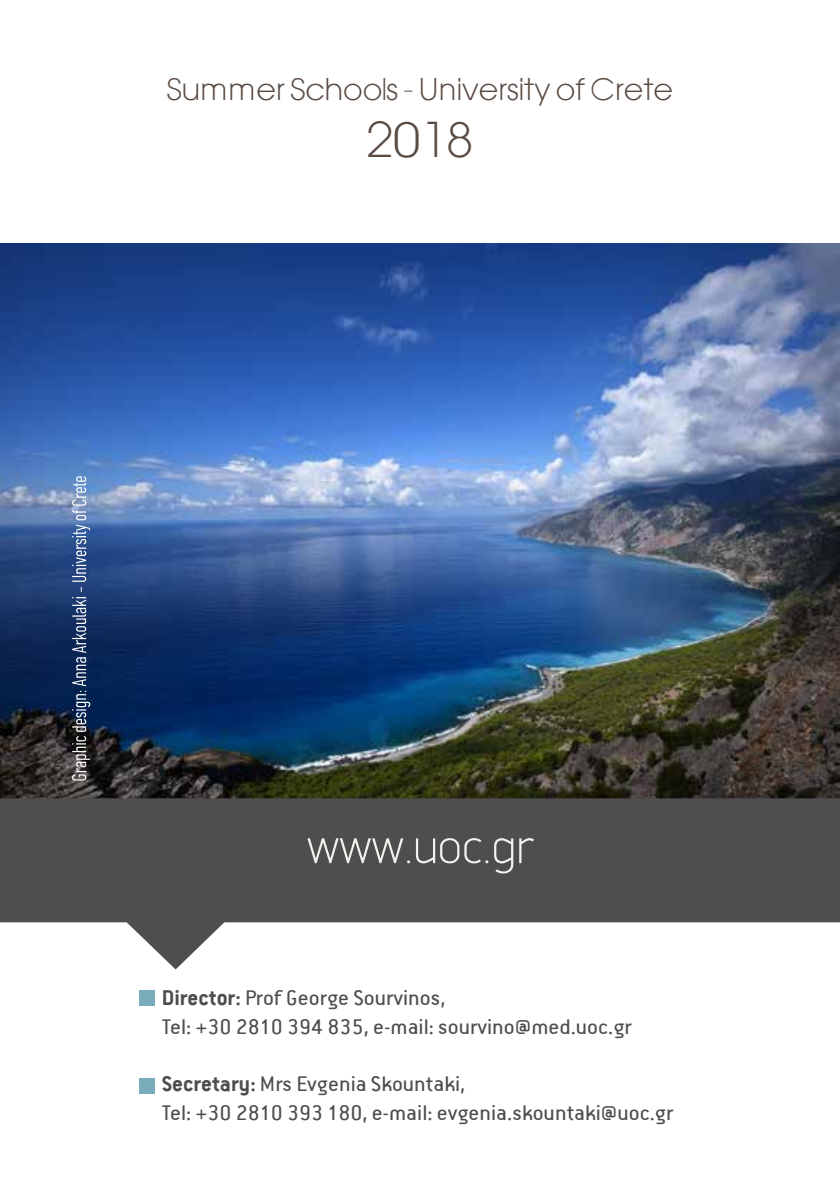
<style>
.page{position:relative;width:840px;height:1191px;background:#fff}
.page>*{position:absolute;margin:0;border:0;box-sizing:border-box;transform-origin:0 0}
.t1{font:100 50px "PF Din Display";color:#f0f4ed}
.t2{font:48px "Mg Avant G Light";color:#594a42}
.t3{font:30px "Mg Avant G Light";color:#594a42}
.t4{font:24px/28.8px "PF Premier Text";color:#4d4d4f}
.s1{font-weight:700}
</style>
<div class="page">
<img style="left:0;top:244px;width:839px;height:554px">
<div style="left:139px;top:989px;width:16px;height:16px;background:#7aadba"></div>
<div style="left:139px;top:1077px;width:16px;height:16px;background:#7aadba"></div>
<svg style="left:0;top:798px;width:839px;height:171px;fill:#4e4e4e"></svg>
<svg style="left:72px;top:476px;width:18px;height:304px;background:#536789"></svg>
<p class="t3" style="left:167px;top:71px;width:507px">Summer Schools - University of Crete</p>
<h2 class="t2" style="left:366px;top:111px;width:108px">2018</h2>
<h1 class="t1" style="left:307px;top:816px;width:227px">www.uoc.gr</h1>
<p class="t4" style="left:162px;top:983px;width:471px"><span class="s1">Director:</span> Prof George Sourvinos,<br>Tel: +30 2810 394 835, e-mail: sourvino@med.uoc.gr</p>
<p class="t4" style="left:162px;top:1069px;width:513px"><span class="s1">Secretary:</span> Mrs Evgenia Skountaki,<br>Tel: +30 2810 393 180, e-mail: evgenia.skountaki@uoc.gr</p>
</div>
